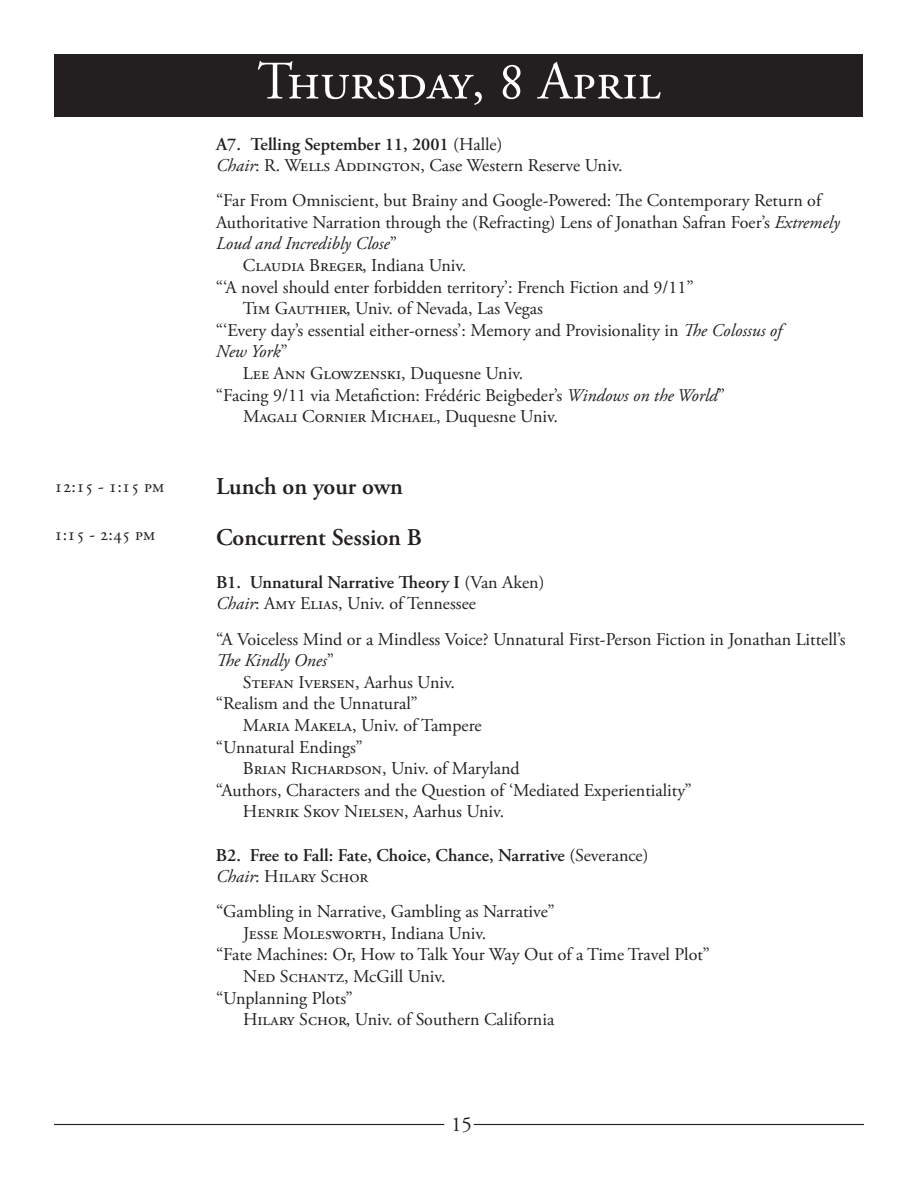
<style>
.page{position:relative;width:918px;height:1188px;background:#fff}
.page>*{position:absolute;margin:0;border:0;box-sizing:border-box;transform-origin:0 0}
.t1{font:54px "Adobe Garamond Pro";color:#fff}
.t2{font:600 24px/50.4px "Adobe Garamond Pro";color:#231f20}
.t3{font:21px "Adobe Garamond Pro";color:#231f20}
.t4{font:18px/21.6px "Adobe Garamond Pro";color:#231f20}
.t5{font:600 18px/21.6px "Adobe Garamond Pro";color:#231f20}
.t6{font:italic 18px "Adobe Garamond Pro";color:#231f20}
.s1{font-weight:600}
.s2{font-style:italic}
.s3{font-style:normal}
.s4{font-weight:400}
.s5{font-weight:400;font-style:italic}
</style>
<div class="page">
<hr style="left:54px;top:1124px;width:390px;height:1px;background:#231f20">
<hr style="left:474px;top:1124px;width:390px;height:1px;background:#231f20">
<div style="left:55px;top:54px;width:808px;height:63px;background:#231f20"></div>
<p class="t4" style="left:54px;top:476px;width:112px">12:15 - 1:15 PM</p>
<p class="t4" style="left:54px;top:525px;width:103px">1:15 - 2:45 PM</p>
<h1 class="t1" style="left:257px;top:49px;width:405px">THURSDAY, 8 APRIL</h1>
<p class="t4" style="left:216px;top:134px;width:408px"><span class="s1">A7. Telling September 11, 2001</span> (Halle)<br><span class="s2">Chair</span>: R. WELLS ADDINGTON, Case Western Reserve Univ.</p>
<p class="t4" style="left:216px;top:190px;width:607px">“Far From Omniscient, but Brainy and Google-Powered: The Contemporary Return of</p>
<p class="t4" style="left:216px;top:212px;width:625px">Authoritative Narration through the (Refracting) Lens of Jonathan Safran Foer’s <span class="s2">Extremely</span></p>
<p class="t6" style="left:216px;top:233px;width:182px">Loud and Incredibly Close<span class="s3">”</span></p>
<p class="t4" style="left:243px;top:255px;width:225px">CLAUDIA BREGER, Indiana Univ.</p>
<p class="t4" style="left:216px;top:277px;width:479px">“‘A novel should enter forbidden territory’: French Fiction and 9/11”</p>
<p class="t4" style="left:243px;top:298px;width:302px">TIM GAUTHIER, Univ. of Nevada, Las Vegas</p>
<p class="t4" style="left:216px;top:320px;width:567px">“‘Every day’s essential either-orness’: Memory and Provisionality in <span class="s2">The Colossus of</span></p>
<p class="t6" style="left:216px;top:341px;width:73px">New York<span class="s3">”</span></p>
<p class="t4" style="left:243px;top:363px;width:282px">LEE ANN GLOWZENSKI, Duquesne Univ.</p>
<p class="t4" style="left:216px;top:385px;width:511px">“Facing 9/11 via Metafiction: Frédéric Beigbeder’s <span class="s2">Windows on the World</span>”</p>
<p class="t4" style="left:243px;top:406px;width:317px">MAGALI CORNIER MICHAEL, Duquesne Univ.</p>
<h2 class="t2" style="left:216px;top:462px;width:207px">Lunch on your own<br>Concurrent Session B</h2>
<p class="t4" style="left:216px;top:572px;width:330px"><span class="s1">B1. Unnatural Narrative Theory I</span> (Van Aken)<br><span class="s2">Chair</span>: AMY ELIAS, Univ. of Tennessee</p>
<p class="t4" style="left:216px;top:629px;width:631px">“A Voiceless Mind or a Mindless Voice? Unnatural First-Person Fiction in Jonathan Littell’s</p>
<p class="t6" style="left:216px;top:650px;width:120px">The Kindly Ones<span class="s3">”</span></p>
<p class="t4" style="left:243px;top:672px;width:214px">STEFAN IVERSEN, Aarhus Univ.</p>
<p class="t4" style="left:216px;top:693px;width:203px">“Realism and the Unnatural”</p>
<p class="t4" style="left:243px;top:715px;width:240px">MARIA MAKELA, Univ. of Tampere</p>
<p class="t4" style="left:216px;top:737px;width:148px">“Unnatural Endings”</p>
<p class="t4" style="left:243px;top:758px;width:278px">BRIAN RICHARDSON, Univ. of Maryland</p>
<p class="t4" style="left:216px;top:780px;width:477px">“Authors, Characters and the Question of ‘Mediated Experientiality”</p>
<p class="t4" style="left:243px;top:801px;width:263px">HENRIK SKOV NIELSEN, Aarhus Univ.</p>
<p class="t5" style="left:216px;top:844px;width:434px">B2. Free to Fall: Fate, Choice, Chance, Narrative <span class="s4">(Severance)<br></span><span class="s5">Chair</span><span class="s4">: HILARY SCHOR</span></p>
<p class="t4" style="left:216px;top:901px;width:340px">“Gambling in Narrative, Gambling as Narrative”</p>
<p class="t4" style="left:243px;top:923px;width:245px">JESSE MOLESWORTH, Indiana Univ.</p>
<p class="t4" style="left:216px;top:945px;width:495px">“Fate Machines: Or, How to Talk Your Way Out of a Time Travel Plot”</p>
<p class="t4" style="left:243px;top:966px;width:204px">NED SCHANTZ, McGill Univ.</p>
<p class="t4" style="left:216px;top:988px;width:138px">“Unplanning Plots”</p>
<p class="t4" style="left:243px;top:1009px;width:313px">HILARY SCHOR, Univ. of Southern California</p>
<p class="t3" style="left:451px;top:1112px;width:22px">15</p>
</div>
